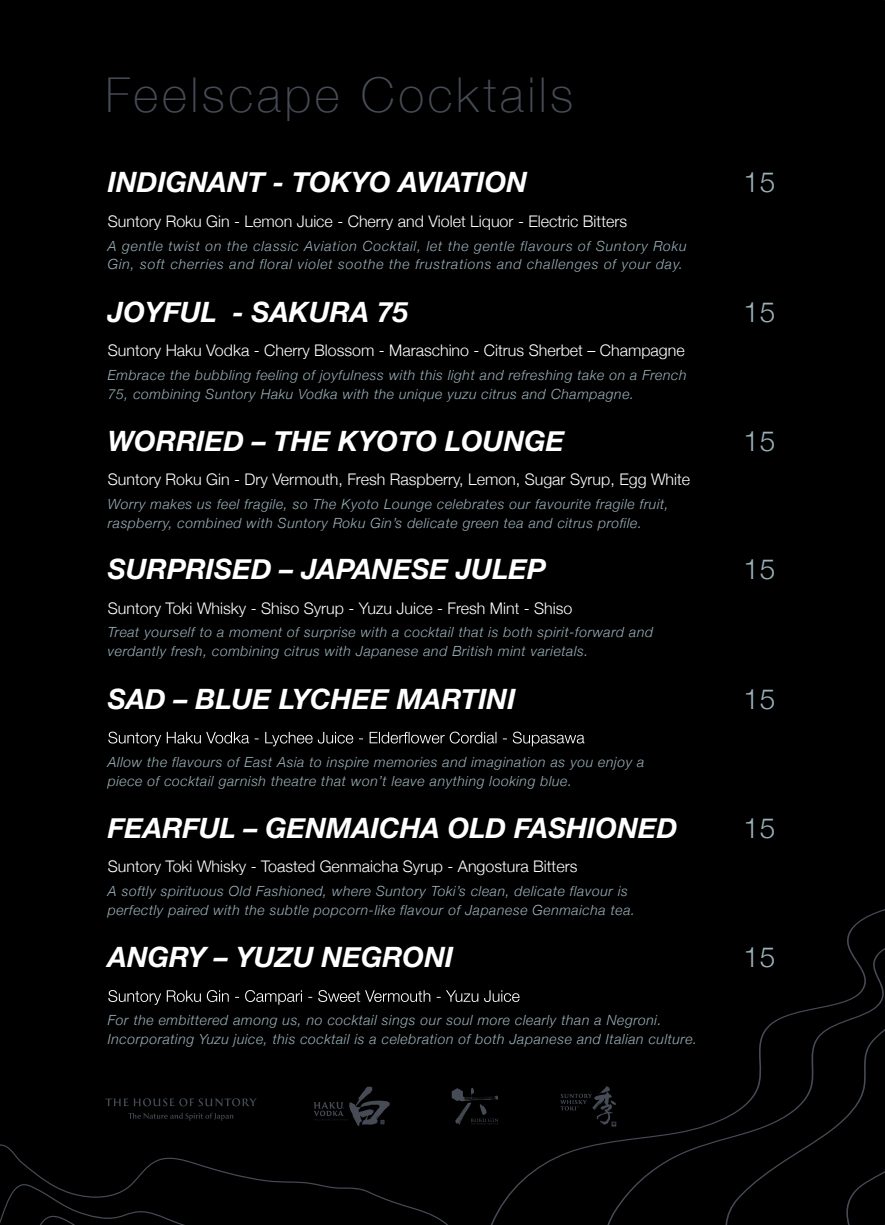
<style>
.page{position:relative;width:885px;height:1225px;background:#fff}
.page>*{position:absolute;margin:0;border:0;box-sizing:border-box;transform-origin:0 0}
.t1{font:100 48px "Helvetica Neue";letter-spacing:.075em;color:#464b55}
.t2{font:italic 700 28px "Helvetica Neue";color:#fff}
.t3{font:300 28px "Helvetica Neue";letter-spacing:.02em;color:#9cb1b9}
.t4{font:300 16px "Helvetica Neue";color:#fff}
.t5{font:italic 300 14px/18.8px "Helvetica Neue";letter-spacing:.04em;color:#9cb1b9}
.t6{font:italic 300 14px/18.8px "Helvetica Neue";letter-spacing:.06em;color:#9cb1b9}
</style>
<div class="page">
<div style="left:0;top:0;width:885px;height:1224px;background:#000001"></div>
<svg style="left:108px;top:731px;width:476px;height:15px;background:#2a2a2a"></svg>
<svg style="left:108px;top:990px;width:383px;height:14px;background:#2a2a2a"></svg>
<div style="left:491px;top:909px;width:394px;height:315px;background:#000001"></div>
<div style="left:0;top:1144px;width:448px;height:80px;background:#000001"></div>
<svg style="left:313px;top:1086px;width:77px;height:40px;background:#111215"></svg>
<svg style="left:452px;top:1087px;width:46px;height:37px;background:#0d0f11"></svg>
<svg style="left:560px;top:1086px;width:56px;height:40px;background:#0c0d10"></svg>
<svg style="left:105px;top:1098px;width:152px;height:22px;background:#0a0b0d"></svg>
<h1 class="t1" style="left:106px;top:58px;width:469px">Feelscape Cocktails</h1>
<h2 class="t2" style="left:108px;top:160px;width:421px">INDIGNANT - TOKYO AVIATION</h2>
<h2 class="t3" style="left:743px;top:160px;width:33px">15</h2>
<p class="t4" style="left:108px;top:208px;width:521px">Suntory Roku Gin - Lemon Juice - Cherry and Violet Liquor - Electric Bitters</p>
<p class="t6" style="left:108px;top:235px;width:580px">A gentle twist on the classic Aviation Cocktail, let the gentle flavours of Suntory Roku<br>Gin, soft cherries and floral violet soothe the frustrations and challenges of your day.</p>
<h2 class="t2" style="left:108px;top:289px;width:302px">JOYFUL - SAKURA 75</h2>
<h2 class="t3" style="left:743px;top:289px;width:33px">15</h2>
<p class="t4" style="left:108px;top:337px;width:578px">Suntory Haku Vodka - Cherry Blossom - Maraschino - Citrus Sherbet – Champagne</p>
<p class="t5" style="left:108px;top:364px;width:580px">Embrace the bubbling feeling of joyfulness with this light and refreshing take on a French<br>75, combining Suntory Haku Vodka with the unique yuzu citrus and Champagne.</p>
<h2 class="t2" style="left:108px;top:419px;width:458px">WORRIED – THE KYOTO LOUNGE</h2>
<h2 class="t3" style="left:743px;top:418px;width:33px">15</h2>
<p class="t4" style="left:108px;top:466px;width:584px">Suntory Roku Gin - Dry Vermouth, Fresh Raspberry, Lemon, Sugar Syrup, Egg White</p>
<p class="t5" style="left:108px;top:493px;width:562px">Worry makes us feel fragile, so The Kyoto Lounge celebrates our favourite fragile fruit, raspberry, combined with Suntory Roku Gin’s delicate green tea and citrus profile.</p>
<h2 class="t2" style="left:108px;top:547px;width:439px">SURPRISED – JAPANESE JULEP</h2>
<h2 class="t3" style="left:743px;top:547px;width:33px">15</h2>
<p class="t4" style="left:108px;top:595px;width:466px">Suntory Toki Whisky - Shiso Syrup - Yuzu Juice - Fresh Mint - Shiso</p>
<p class="t5" style="left:108px;top:622px;width:547px">Treat yourself to a moment of surprise with a cocktail that is both spirit-forward and verdantly fresh, combining citrus with Japanese and British mint varietals.</p>
<h2 class="t2" style="left:108px;top:676px;width:409px">SAD – BLUE LYCHEE MARTINI</h2>
<h2 class="t3" style="left:743px;top:676px;width:33px">15</h2>
<p class="t5" style="left:108px;top:751px;width:538px">Allow the flavours of East Asia to inspire memories and imagination as you enjoy a piece of cocktail garnish theatre that won’t leave anything looking blue.</p>
<h2 class="t2" style="left:108px;top:806px;width:571px">FEARFUL – GENMAICHA OLD FASHIONED</h2>
<h2 class="t3" style="left:743px;top:805px;width:33px">15</h2>
<p class="t4" style="left:108px;top:853px;width:471px">Suntory Toki Whisky - Toasted Genmaicha Syrup - Angostura Bitters</p>
<p class="t5" style="left:108px;top:880px;width:528px">A softly spirituous Old Fashioned, where Suntory Toki’s clean, delicate flavour is perfectly paired with the subtle popcorn-like flavour of Japanese Genmaicha tea.</p>
<h2 class="t2" style="left:108px;top:935px;width:347px">ANGRY – YUZU NEGRONI</h2>
<h2 class="t3" style="left:743px;top:934px;width:33px">15</h2>
<p class="t5" style="left:108px;top:1010px;width:590px">For the embittered among us, no cocktail sings our soul more clearly than a Negroni.<br>Incorporating Yuzu juice, this cocktail is a celebration of both Japanese and Italian culture.</p>
</div>
